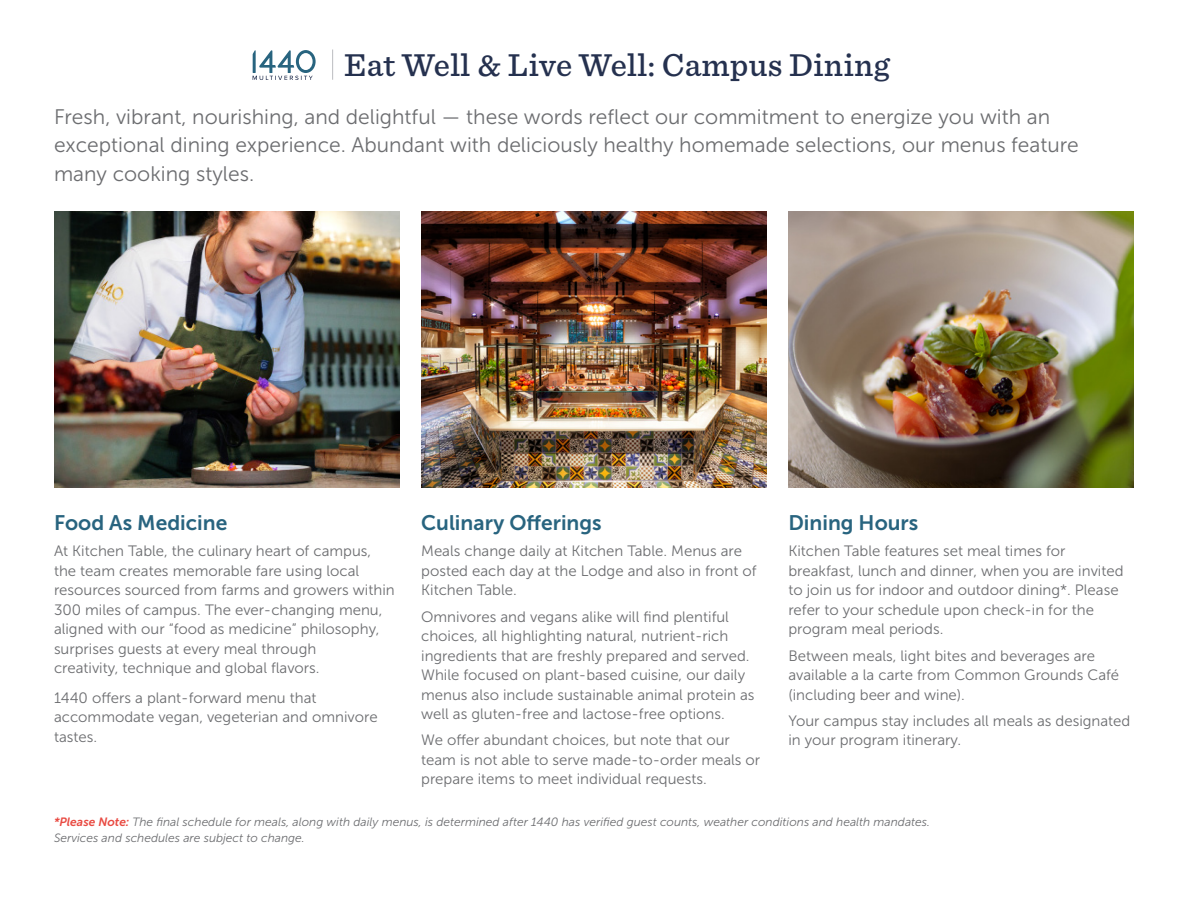
<style>
.page{position:relative;width:1188px;height:918px;background:#fff}
.page>*{position:absolute;margin:0;border:0;box-sizing:border-box;transform-origin:0 0}
.t1{font:500 33px "Sentinel";letter-spacing:.01em;color:#25314f}
.t2{font:21px/28.5px "Museo Sans 300";color:#6c6d70}
.t3{font:21px "Museo Sans 700";color:#28647f}
.t4{font:15px/19.5px "Museo Sans 300";color:#6c6d70}
.t5{font:italic 12px "Museo Sans 300";color:#6c6d70}
.s1{font-family:"Museo Sans 700";color:#e94b43}
</style>
<div class="page">
<img style="left:788px;top:211px;width:346px;height:276px">
<img style="left:421px;top:211px;width:346px;height:276px">
<img style="left:54px;top:211px;width:346px;height:276px">
<svg style="left:253px;top:50px;width:63px;height:30px"></svg>
<hr style="left:332px;top:50px;width:1px;height:30px;background:#bcbdc0">
<p class="t1" style="left:344px;top:40px;width:547px">Eat Well &amp; Live Well: Campus Dining</p>
<p class="t2" style="left:54px;top:102px;width:1026px">Fresh, vibrant, nourishing, and delightful — these words reflect our commitment to energize you with an exceptional dining experience. Abundant with deliciously healthy homemade selections, our menus feature many cooking styles.</p>
<p class="t3" style="left:54px;top:511px;width:175px">Food As Medicine</p>
<p class="t4" style="left:54px;top:541px;width:342px">At Kitchen Table, the culinary heart of campus, the team creates memorable fare using local resources sourced from farms and growers within 300 miles of campus. The ever-changing menu, aligned with our “food as medicine” philosophy, surprises guests at every meal through<br>creativity, technique and global flavors.</p>
<p class="t4" style="left:54px;top:688px;width:325px">1440 offers a plant-forward menu that accommodate vegan, vegeterian and omnivore tastes.</p>
<p class="t3" style="left:421px;top:511px;width:182px">Culinary Offerings</p>
<p class="t4" style="left:421px;top:542px;width:337px">Meals change daily at Kitchen Table. Menus are posted each day at the Lodge and also in front of<br>Kitchen Table.</p>
<p class="t4" style="left:421px;top:607px;width:335px">Omnivores and vegans alike will find plentiful choices, all highlighting natural, nutrient-rich ingredients that are freshly prepared and served.<br>While focused on plant-based cuisine, our daily menus also include sustainable animal protein as well as gluten-free and lactose-free options.</p>
<p class="t4" style="left:421px;top:731px;width:341px">We offer abundant choices, but note that our team is not able to serve made-to-order meals or prepare items to meet individual requests.</p>
<p class="t3" style="left:788px;top:511px;width:131px">Dining Hours</p>
<p class="t4" style="left:788px;top:542px;width:337px">Kitchen Table features set meal times for breakfast, lunch and dinner, when you are invited to join us for indoor and outdoor dining*. Please refer to your schedule upon check-in for the program meal periods.</p>
<p class="t4" style="left:788px;top:646px;width:332px">Between meals, light bites and beverages are available a la carte from Common Grounds Café (including beer and wine).</p>
<p class="t4" style="left:788px;top:711px;width:344px">Your campus stay includes all meals as designated in your program itinerary.</p>
<p class="t5" style="left:54px;top:815px;width:878px"><span class="s1">*Please Note:</span> The final schedule for meals, along with daily menus, is determined after 1440 has verified guest counts, weather conditions and health mandates.</p>
<p class="t5" style="left:54px;top:832px;width:252px">Services and schedules are subject to change.</p>
</div>
